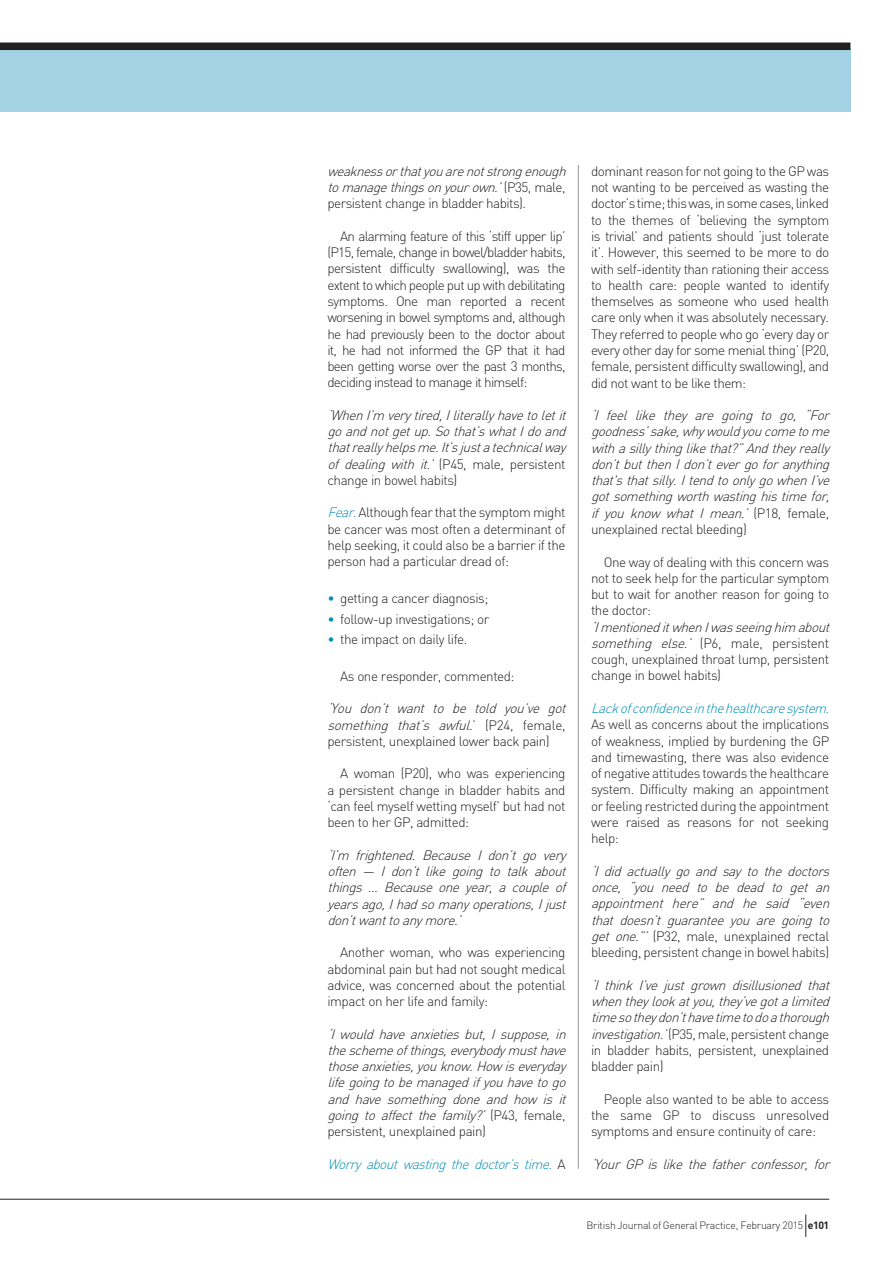
<style>
.page{position:relative;width:893px;height:1263px;background:#fff}
.page>*{position:absolute;margin:0;border:0;box-sizing:border-box;transform-origin:0 0}
.t1{font:300 13.5px/16.4px "DIN";letter-spacing:-.035em;color:#231f20;text-align:justify}
.t2{font:italic 300 13.5px/16.2px "DIN";color:#231f20}
.t3{font:italic 300 13.5px "DIN";color:#008fb3}
.t4{font:300 10.5px "DIN";letter-spacing:-.025em;color:#231f20}
.s1{font-style:normal}
.s2{font-style:italic;color:#008fb3}
.s3{color:#008fb3}
.s4{font-style:normal;color:#231f20}
.s5{font-style:italic}
.s6{font-weight:700}
</style>
<div class="page">
<div style="left:0;top:48px;width:850px;height:64px;background:#a2d2e3"></div>
<div style="left:0;top:43px;width:850px;height:7px;background:#231f20"></div>
<svg style="left:805px;top:1214px;width:1px;height:23px"></svg>
<hr style="left:0;top:1199px;width:829px;height:1px;background:#231f20">
<hr style="left:578px;top:165px;width:1px;height:1004px;background:#939598">
<p class="t2" style="left:327px;top:163px;width:244px">weaknessorthatyouarenotstrongenough tomanagethingsonyourown.’<span class="s1">( P 3 5 , m a l e , persistent change in bladder habits).</span></p>
<p class="t1" style="left:327px;top:228px;width:240px;text-indent:13px">An alarming feature of this ‘stiff upper lip’ (P15, female, change in bowel/bladder habits, persistent difficulty swallowing), was the extent to which people put up with debilitating symptoms. One man reported a recent worsening in bowel symptoms and, although he had previously been to the doctor about it, he had not informed the GP that it had been getting worse over the past 3 months, deciding instead to manage it himself:</p>
<p class="t2" style="left:327px;top:407px;width:244px">‘WhenI’m verytired,Iliterallyhavetoletit goandnotgetup.Sothat’swhatIdoand thatreallyhelpsme.It’sjustatechnicalway of dealing with it.’ <span class="s1">(P45, male, persistent change in bowel habits)</span></p>
<p class="t1" style="left:327px;top:504px;width:240px"><span class="s2">Fear.</span>Although fear that the symptom might be cancer was most often a determinant of help seeking, it could also be a barrier if the person had a particular dread of:</p>
<p class="t1" style="left:327px;top:590px;width:162px"><span class="s3">•</span> getting a cancer diagnosis;</p>
<p class="t1" style="left:327px;top:610px;width:163px"><span class="s3">•</span> follow-up investigations; or</p>
<p class="t1" style="left:327px;top:631px;width:142px"><span class="s3">•</span> the impact on daily life.</p>
<p class="t1" style="left:340px;top:668px;width:176px">As one responder, commented:</p>
<p class="t2" style="left:327px;top:700px;width:244px">‘You don’t want to be told you’ve got something that’s awful.<span class="s1">’ ( P 2 4 , f e m a l e , persistent, unexplained lower back pain)</span></p>
<p class="t1" style="left:327px;top:765px;width:240px;text-indent:13px">A woman (P20), who was experiencing a persistent change in bladder habits and ‘can feel myself wetting myself’ but had not been to her GP, admitted:</p>
<p class="t2" style="left:327px;top:847px;width:244px;text-align:justify">‘I’m frightened. Because I don’t go very often — I don’t like going to talk about things ... Because one year, a couple of yearsago,Ihadsomanyoperations,Ijust don’twanttoanymore.’</p>
<p class="t1" style="left:327px;top:944px;width:240px;text-indent:13px">Another woman, who was experiencing abdominal pain but had not sought medical advice, was concerned about the potential impact on her life and family:</p>
<p class="t2" style="left:327px;top:1025px;width:244px">‘I would have anxieties but, I suppose, in theschemeofthings,everybodymusthave thoseanxieties,youknow.How iseveryday lifegoingtobemanagedifyouhavetogo and have something done and how is it going to affect the family?’ <span class="s1">( P 4 3 , f e m a l e , persistent, unexplained pain)</span></p>
<p class="t3" style="left:327px;top:1155px;width:240px">Worry about wasting the doctor’s time. <span class="s4">A</span></p>
<p class="t1" style="left:591px;top:163px;width:240px">dominant reason for not going to the GP was not wanting to be perceived as wasting the doctor’s time; this was, in some cases, linked to the themes of ‘believing the symptom is trivial’ and patients should ‘just tolerate it’. However, this seemed to be more to do with self-identity than rationing their access to health care: people wanted to identify themselves as someone who used health care only when it was absolutely necessary.<br>They referred to people who go ‘every day or every other day for some menial thing’ (P20, female, persistent difficulty swallowing), and did not want to be like them:</p>
<p class="t2" style="left:591px;top:407px;width:244px">‘I feel like they are going to go, “For goodness’sake,whywouldyoucometome withasillythinglikethat?”Andtheyreally don’tbutthenIdon’tevergoforanything that'sthatsilly.ItendtoonlygowhenI’ve gotsomethingworthwastinghistimefor, if you know what I mean.’ <span class="s1">( P 1 8 , f e m a l e , unexplained rectal bleeding)</span></p>
<p class="t1" style="left:591px;top:553px;width:240px;text-indent:13px">One way of dealing with this concern was not to seek help for the particular symptom but to wait for another reason for going to the doctor:</p>
<p class="t1" style="left:591px;top:618px;width:244px;text-align:left"><span class="s5">‘ImentioneditwhenIwasseeinghim about something else.’</span> (P6, male, persistent cough, unexplained throat lump, persistent change in bowel habits)</p>
<p class="t3" style="left:591px;top:700px;width:244px">Lackofconfidenceinthehealthcaresystem.</p>
<p class="t1" style="left:591px;top:716px;width:240px">As well as concerns about the implications of weakness, implied by burdening the GP and timewasting, there was also evidence of negative attitudes towards the healthcare system. Difficulty making an appointment or feeling restricted during the appointment were raised as reasons for not seeking help:</p>
<p class="t2" style="left:591px;top:862px;width:244px">‘I did actually go and say to the doctors once, “you need to be dead to get an appointment here” and he said “even that doesn’t guarantee you are going to get one.”’ <span class="s1">(P32, male, unexplained rectal bleeding, persistent change in bowel habits)</span></p>
<p class="t2" style="left:591px;top:976px;width:244px">‘I think I’ve just grown disillusioned that whentheylookatyou,they’vegotalimited timesotheydon’thavetimetodoathorough investigation.’<span class="s1">(P35, male, persistent change in bladder habits, persistent, unexplained bladder pain)</span></p>
<p class="t1" style="left:591px;top:1090px;width:240px;text-indent:13px">People also wanted to be able to access the same GP to discuss unresolved symptoms and ensure continuity of care:</p>
<p class="t2" style="left:591px;top:1155px;width:244px">‘Your GP is like the father confessor, for</p>
<p class="t4" style="left:586px;top:1219px;width:244px">British Journal of General Practice, February 2015 <span class="s6">e101</span></p>
</div>
